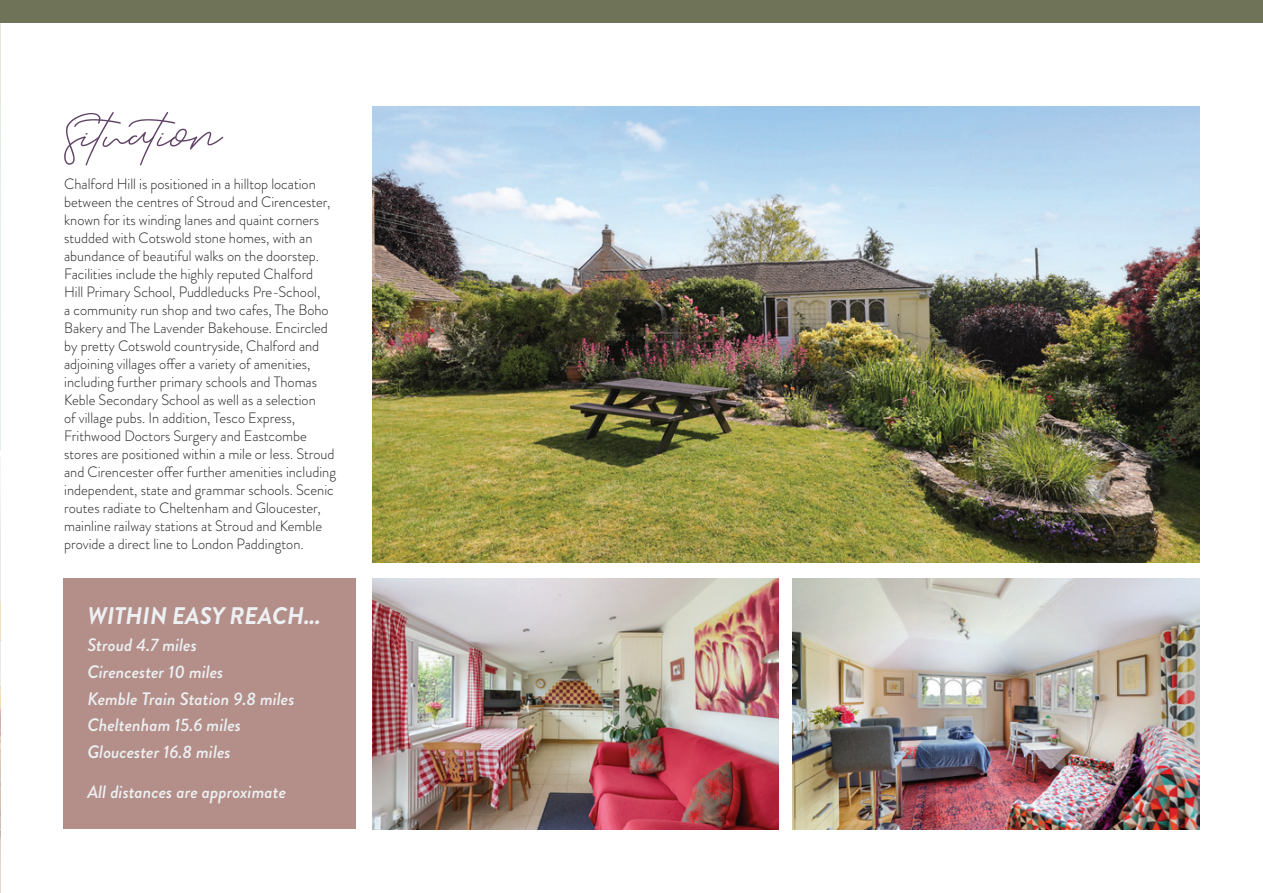
<style>
.page{position:relative;width:1263px;height:893px;background:#fff}
.page>*{position:absolute;margin:0;border:0;box-sizing:border-box;transform-origin:0 0}
.t1{font:700 90px "Serenity";color:#614367}
.t2{font:italic 700 24px "Brandon Grotesque";color:#edf1f4}
.t3{font:italic 500 18px/26.7px "Brandon Grotesque";color:#edf1f4}
.t4{font:300 15px/18px "Brandon Grotesque";color:#231f20;scale:.96 1}
</style>
<div class="page">
<img style="left:792px;top:578px;width:407px;height:251px">
<img style="left:372px;top:578px;width:407px;height:251px">
<div style="left:64px;top:578px;width:292px;height:251px;background:#b48f89"></div>
<svg style="left:0;top:23px;width:1px;height:870px"></svg>
<div style="left:0;top:0;width:1263px;height:23px;background:#6f7358"></div>
<img style="left:372px;top:106px;width:827px;height:457px">
<h1 class="t1" style="left:64px;top:66px;width:159px">Situation</h1>
<p class="t4" style="left:64px;top:175px;width:285px">Chalford Hill is positioned in a hilltop location between the centres of Stroud and Cirencester, known for its winding lanes and quaint corners studded with Cotswold stone homes, with an abundance of beautiful walks on the doorstep.<br>Facilities include the highly reputed Chalford Hill Primary School, Puddleducks Pre-School,<br>a community run shop and two cafes, The Boho Bakery and The Lavender Bakehouse. Encircled by pretty Cotswold countryside, Chalford and adjoining villages offer a variety of amenities, including further primary schools and Thomas Keble Secondary School as well as a selection<br>of village pubs. In addition, Tesco Express, Frithwood Doctors Surgery and Eastcombe stores are positioned within a mile or less. Stroud and Cirencester offer further amenities including independent, state and grammar schools. Scenic routes radiate to Cheltenham and Gloucester, mainline railway stations at Stroud and Kemble provide a direct line to London Paddington.</p>
<h2 class="t2" style="left:87px;top:599px;width:235px">WITHIN EASY REACH...</h2>
<p class="t3" style="left:87px;top:632px;width:209px">Stroud 4.7 miles<br>Cirencester 10 miles<br>Kemble Train Station 9.8 miles<br>Cheltenham 15.6 miles<br>Gloucester 16.8 miles</p>
<p class="t3" style="left:87px;top:778px;width:200px">All distances are approximate</p>
</div>
